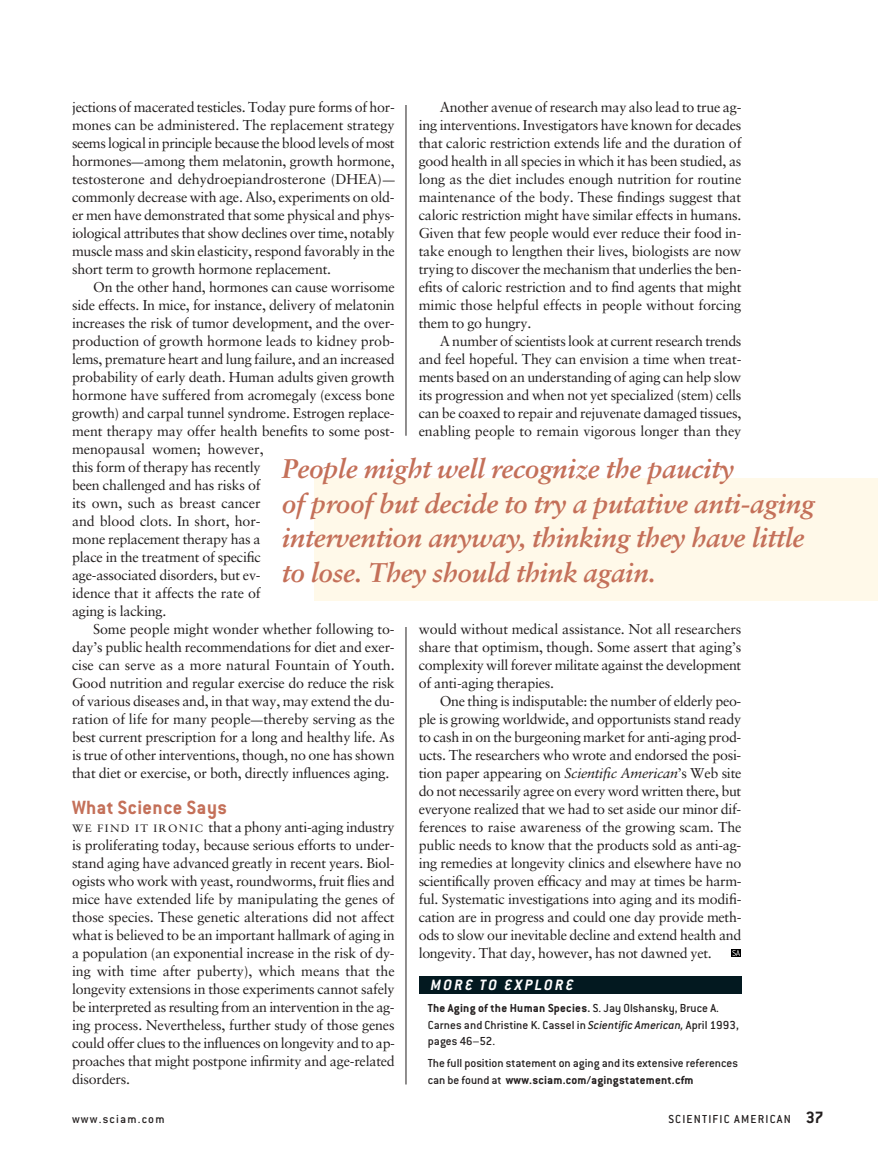
<style>
.page{position:relative;width:878px;height:1161px;background:#fff}
.page>*{position:absolute;margin:0;border:0;box-sizing:border-box;transform-origin:0 0}
.t1{font:italic 700 27px/34.5px "Sabon";letter-spacing:-.01em;color:#c47059}
.t2{font:700 21px "Conduit ITC";letter-spacing:.02em;color:#c47059}
.t3{font:italic 700 16.5px "Conduit ITC";letter-spacing:.135em;color:#fff}
.t4{font:14.25px/18px "Sabon";letter-spacing:-.015em;color:#231f1f;text-align:justify}
.t5{font:500 12.75px/16.5px "Conduit ITC";letter-spacing:.005em;color:#231f1f}
.t6{font:500 12.75px "Conduit ITC";letter-spacing:.09em;color:#231f1f}
.s1{font-size:12px}
.s2{font-family:"Sabon Roman SC";font-size:10.65px}
.s3{font-style:italic}
.s4{font-weight:700}
.s5{font-weight:700;font-size:18px}
</style>
<div class="page">
<div style="left:418px;top:976px;width:323px;height:18px;background:#031920"></div>
<svg style="left:730px;top:949px;width:11px;height:9px"></svg>
<svg style="left:732px;top:950px;width:7px;height:6px"></svg>
<hr style="left:405px;top:105px;width:1px;height:331px;background:#231f1f">
<hr style="left:405px;top:627px;width:1px;height:457px;background:#231f1f">
<div style="left:315px;top:478px;width:563px;height:123px;background:#fff9e9"></div>
<p class="t4" style="left:72px;top:99px;width:324px">jections of macerated testicles. Today pure forms of hor&shy;mones can be administered. The replacement strategy seems logical in principle because the blood levels of most hormones<span class="s1">—</span>among them melatonin, growth hormone, testosterone and dehydroepiandrosterone (DHEA)<span class="s1">— </span>commonly decrease with age. Also, experiments on old&shy;er men have demonstrated that some physical and phys&shy;iological attributes that show declines over time, notably muscle mass and skin elasticity, respond favorably in the short term to growth hormone replacement.</p>
<p class="t4" style="left:72px;top:279px;width:324px;text-align:left;text-indent:21px">On the other hand, hormones can cause worrisome side effects. In mice, for instance, delivery of melatonin increases the risk of tumor development, and the over&shy;production of growth hormone leads to kidney prob&shy;lems, premature heart and lung failure, and an increased probability of early death. Human adults given growth hormone have suffered from acromegaly (excess bone growth) and carpal tunnel syndrome. Estrogen replace&shy;ment therapy may offer health benefits to some post&shy;menopausal women; however,<br>this form of therapy has recently<br>been challenged and has risks of<br>its own, such as breast cancer<br>and blood clots. In short, hor-<br>mone replacement therapy has a<br>place in the treatment of specific<br>age-associated disorders, but ev-<br>idence that it affects the rate of<br>aging is lacking.</p>
<p class="t4" style="left:72px;top:621px;width:324px;text-indent:21px">Some people might wonder whether following to&shy;day’s public health recommendations for diet and exer&shy;cise can serve as a more natural Fountain of Youth.<br>Good nutrition and regular exercise do reduce the risk of various diseases and, in that way, may extend the du&shy;ration of life for many people<span class="s1">—</span>thereby serving as the best current prescription for a long and healthy life. As is true of other interventions, though, no one has shown that diet or exercise, or both, directly influences aging.</p>
<h2 class="t2" style="left:72px;top:794px;width:157px">What Science Says</h2>
<p class="t4" style="left:72px;top:819px;width:324px"><span class="s2">WE FIND IT IRONIC</span> that a phony anti-aging industry is proliferating today, because serious efforts to under&shy;stand aging have advanced greatly in recent years. Biol&shy;ogists who work with yeast, roundworms, fruit flies and mice have extended life by manipulating the genes of those species. These genetic alterations did not affect what is believed to be an important hallmark of aging in a population (an exponential increase in the risk of dy&shy;ing with time after puberty), which means that the longevity extensions in those experiments cannot safely be interpreted as resulting from an intervention in the ag&shy;ing process. Nevertheless, further study of those genes could offer clues to the influences on longevity and to ap&shy;proaches that might postpone infirmity and age-related disorders.</p>
<p class="t4" style="left:419px;top:99px;width:324px;text-indent:21px">Another avenue of research may also lead to true ag&shy;ing interventions. Investigators have known for decades that caloric restriction extends life and the duration of good health in all species in which it has been studied, as long as the diet includes enough nutrition for routine maintenance of the body. These findings suggest that caloric restriction might have similar effects in humans.<br>Given that few people would ever reduce their food in&shy;take enough to lengthen their lives, biologists are now trying to discover the mechanism that underlies the ben&shy;efits of caloric restriction and to find agents that might mimic those helpful effects in people without forcing them to go hungry.</p>
<p class="t4" style="left:419px;top:333px;width:324px;text-indent:21px">A number of scientists look at current research trends and feel hopeful. They can envision a time when treat&shy;ments based on an understanding of aging can help slow its progression and when not yet specialized (stem) cells can be coaxed to repair and rejuvenate damaged tissues, enabling people to remain vigorous longer than they</p>
<h1 class="t1" style="left:282px;top:454px;width:534px">People might well recognize the paucity<br>of proof but decide to try a putative anti-aging intervention anyway, thinking they have little to lose. They should think again.</h1>
<p class="t4" style="left:419px;top:621px;width:324px">would without medical assistance. Not all researchers share that optimism, though. Some assert that aging’s complexity will forever militate against the development of anti-aging therapies.</p>
<p class="t4" style="left:419px;top:693px;width:324px;text-indent:21px">One thing is indisputable: the number of elderly peo&shy;ple is growing worldwide, and opportunists stand ready to cash in on the burgeoning market for anti-aging prod&shy;ucts. The researchers who wrote and endorsed the posi&shy;tion paper appearing on <span class="s3">Scientific American</span>’s Web site do not necessarily agree on every word written there, but everyone realized that we had to set aside our minor dif&shy;ferences to raise awareness of the growing scam. The public needs to know that the products sold as anti-ag&shy;ing remedies at longevity clinics and elsewhere have no scientifically proven efficacy and may at times be harm&shy;ful. Systematic investigations into aging and its modifi&shy;cation are in progress and could one day provide meth&shy;ods to slow our inevitable decline and extend health and longevity. That day, however, has not dawned yet.</p>
<p class="t3" style="left:430px;top:974px;width:144px">MORE TO EXPLORE</p>
<p class="t5" style="left:428px;top:1000px;width:312px"><span class="s4">The Aging of the Human Species.</span> S. Jay Olshansky, Bruce A.<br>Carnes and Christine K. Cassel in <span class="s3">Scientific American,</span> April 1993, pages 46–52.</p>
<p class="t5" style="left:428px;top:1055px;width:312px">The full position statement on aging and its extensive references can be found at <span class="s4">www.sciam.com/agingstatement.cfm</span></p>
<p class="t6" style="left:72px;top:1111px;width:94px">www.sciam.com</p>
<p class="t6" style="left:668px;top:1111px;width:157px">SCIENTIFIC AMERICAN <span class="s5">37</span></p>
</div>
